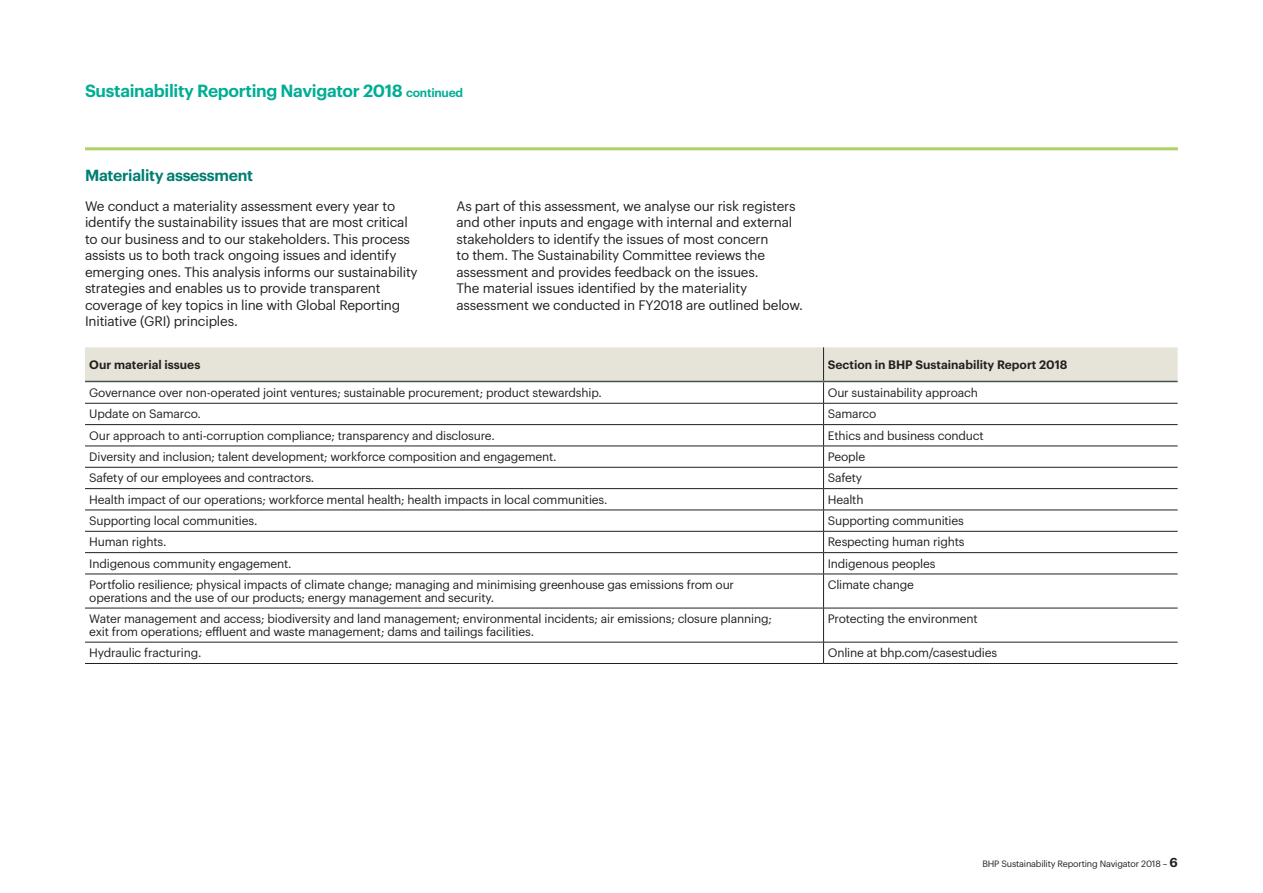
<style>
.page{position:relative;width:1263px;height:893px;background:#fff}
.page>*{position:absolute;margin:0;border:0;box-sizing:border-box;transform-origin:0 0}
.t1{font:600 17.25px "Graphik";letter-spacing:-.02em;color:#00ad95}
.Head_A{font:600 15.75px "Graphik";letter-spacing:-.02em;color:#007e72}
.Body{font:13.5px/16.5px "Graphik";letter-spacing:-.015em;color:#231f20}
.Table_Body{font:12px/12.8px "Graphik";letter-spacing:-.015em;color:#231f20}
.Table_Header{font:600 12px "Graphik";color:#231f20}
.t2{font:9px "Graphik";letter-spacing:-.02em;color:#231f20}
.s1{font-size:12px}
.s2{font-weight:600;font-size:12.75px}
</style>
<div class="page">
<hr style="left:85px;top:147px;width:1093px;height:3px;background:#abd263">
<svg style="left:85px;top:347px;width:1092px;height:227px"></svg>
<hr style="left:85px;top:574px;width:738px;height:1px;background:#231f20">
<hr style="left:823px;top:574px;width:354px;height:1px;background:#231f20">
<hr style="left:823px;top:574px;width:1px;height:34px;background:#231f20">
<hr style="left:85px;top:608px;width:738px;height:1px;background:#231f20">
<hr style="left:823px;top:608px;width:354px;height:1px;background:#231f20">
<hr style="left:823px;top:608px;width:1px;height:34px;background:#231f20">
<hr style="left:85px;top:642px;width:738px;height:1px;background:#231f20">
<hr style="left:823px;top:642px;width:354px;height:1px;background:#231f20">
<svg style="left:823px;top:642px;width:1px;height:21px"></svg>
<hr style="left:85px;top:663px;width:738px;height:1px;background:#231f20">
<hr style="left:823px;top:663px;width:354px;height:1px;background:#231f20">
<hr style="left:85px;top:381px;width:738px;height:1px;background:#45524b">
<hr style="left:823px;top:381px;width:354px;height:1px;background:#45524b">
<h1 class="t1" style="left:85px;top:78px;width:380px">Sustainability Reporting Navigator 2018 <span class="s1">continued</span></h1>
<p class="Head_A" style="left:85px;top:164px;width:169px">Materiality assessment</p>
<p class="Body" style="left:85px;top:196px;width:334px">We conduct a materiality assessment every year to identify the sustainability issues that are most critical to our business and to our stakeholders. This process assists us to both track ongoing issues and identify emerging ones. This analysis informs our sustainability strategies and enables us to provide transparent coverage of key topics in line with Global Reporting Initiative (GRI) principles.</p>
<p class="Body" style="left:456px;top:196px;width:348px">As part of this assessment, we analyse our risk registers and other inputs and engage with internal and external stakeholders to identify the issues of most concern<br>to them. The Sustainability Committee reviews the assessment and provides feedback on the issues.<br>The material issues identified by the materiality assessment we conducted in FY2018 are outlined below.</p>
<p class="Table_Header" style="left:89px;top:355px;width:113px">Our material issues</p>
<p class="Table_Header" style="left:828px;top:355px;width:241px">Section in BHP Sustainability Report 2018</p>
<p class="Table_Body" style="left:89px;top:385px;width:514px">Governance over non-operated joint ventures; sustainable procurement; product stewardship.</p>
<p class="Table_Body" style="left:828px;top:385px;width:152px">Our sustainability approach</p>
<p class="Table_Body" style="left:89px;top:406px;width:113px">Update on Samarco.</p>
<p class="Table_Body" style="left:828px;top:406px;width:50px">Samarco</p>
<p class="Table_Body" style="left:89px;top:428px;width:407px">Our approach to anti-corruption compliance; transparency and disclosure.</p>
<p class="Table_Body" style="left:828px;top:428px;width:157px">Ethics and business conduct</p>
<p class="Table_Body" style="left:89px;top:449px;width:469px">Diversity and inclusion; talent development; workforce composition and engagement.</p>
<p class="Table_Body" style="left:828px;top:449px;width:39px">People</p>
<p class="Table_Body" style="left:89px;top:470px;width:227px">Safety of our employees and contractors.</p>
<p class="Table_Body" style="left:828px;top:470px;width:36px">Safety</p>
<p class="Table_Body" style="left:89px;top:492px;width:520px">Health impact of our operations; workforce mental health; health impacts in local communities.</p>
<p class="Table_Body" style="left:828px;top:492px;width:37px">Health</p>
<p class="Table_Body" style="left:89px;top:513px;width:170px">Supporting local communities.</p>
<p class="Table_Body" style="left:828px;top:513px;width:138px">Supporting communities</p>
<p class="Table_Body" style="left:89px;top:534px;width:79px">Human rights.</p>
<p class="Table_Body" style="left:828px;top:534px;width:138px">Respecting human rights</p>
<p class="Table_Body" style="left:89px;top:556px;width:204px">Indigenous community engagement.</p>
<p class="Table_Body" style="left:828px;top:556px;width:109px">Indigenous peoples</p>
<p class="Table_Body" style="left:89px;top:577px;width:646px">Portfolio resilience; physical impacts of climate change; managing and minimising greenhouse gas emissions from our operations and the use of our products; energy management and security.</p>
<p class="Table_Body" style="left:828px;top:577px;width:88px">Climate change</p>
<p class="Table_Body" style="left:89px;top:611px;width:684px">Water management and access; biodiversity and land management; environmental incidents; air emissions; closure planning; exit from operations; effluent and waste management; dams and tailings facilities.</p>
<p class="Table_Body" style="left:828px;top:611px;width:151px">Protecting the environment</p>
<p class="Table_Body" style="left:89px;top:645px;width:114px">Hydraulic fracturing.</p>
<p class="Table_Body" style="left:828px;top:645px;width:171px">Online at bhp.com/casestudies</p>
<p class="t2" style="left:982px;top:857px;width:197px">BHP Sustainability Reporting Navigator 2018 – <span class="s2">6</span></p>
</div>
